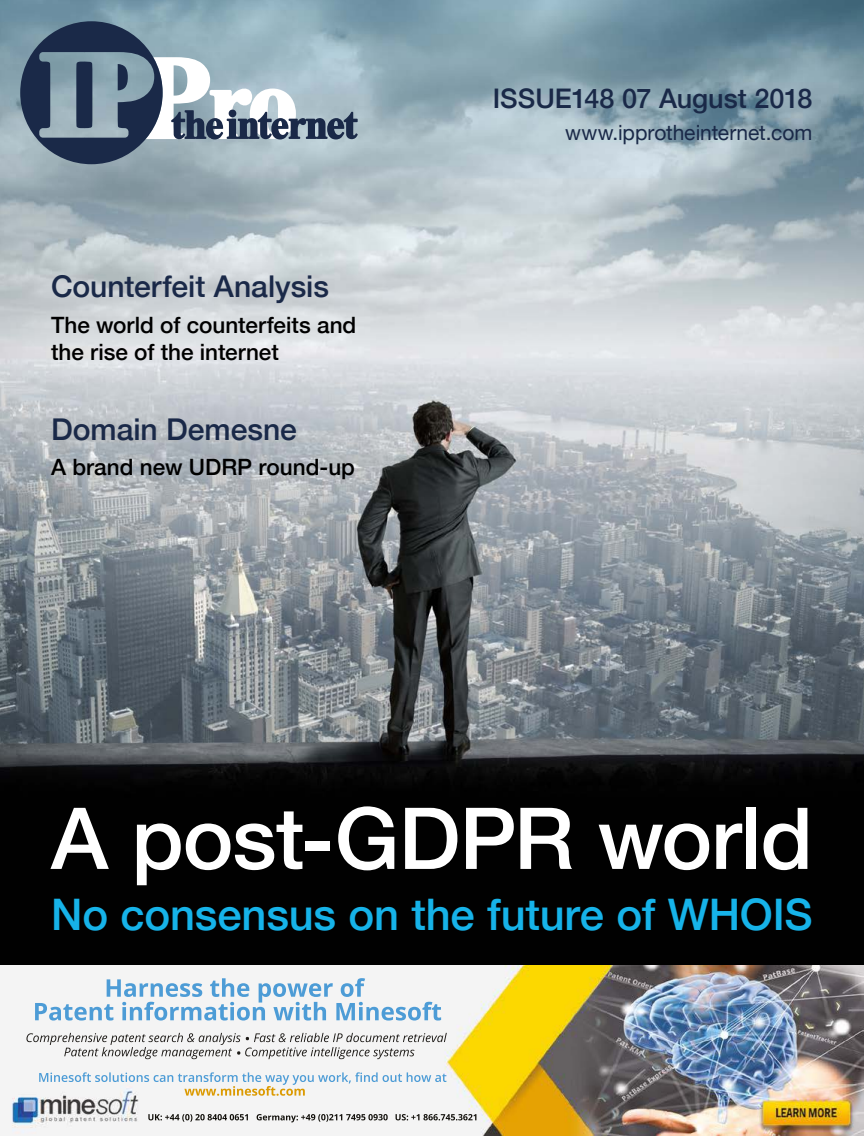
<style>
.page{position:relative;width:864px;height:1136px;background:#fff}
.page>*{position:absolute;margin:0;border:0;box-sizing:border-box;transform-origin:0 0}
.t1{font:500 85.5px "Helvetica Neue";letter-spacing:-.01em;color:#fff}
.t2{font:500 43.5px "Helvetica Neue";letter-spacing:-.005em;color:#16b3e9}
.t3{font:500 30px "Helvetica Neue";color:#1a2948}
.t4{font:500 27px "Helvetica Neue";color:#1a2948}
.t5{font:500 22.5px/27px "Helvetica Neue";color:#000}
.t6{font:21px "Helvetica Neue";letter-spacing:-.005em;color:#1a2948}
</style>
<div class="page">
<img style="left:0;top:0;width:863px;height:965px">
<svg style="left:20px;top:21px;width:337px;height:143px"></svg>
<img style="left:0;top:965px;width:863px;height:170px">
<h3 class="t3" style="left:51px;top:262px;width:279px">Counterfeit Analysis</h3>
<p class="t5" style="left:51px;top:309px;width:307px">The world of counterfeits and the rise of the internet</p>
<h3 class="t3" style="left:51px;top:405px;width:247px">Domain Demesne</h3>
<p class="t5" style="left:51px;top:452px;width:305px">A brand new UDRP round-up</p>
<p class="t4" style="left:492px;top:77px;width:321px">ISSUE148 07 August 2018</p>
<p class="t6" style="left:565px;top:117px;width:248px">www.ipprotheinternet.com</p>
<h1 class="t1" style="left:51px;top:769px;width:763px">A post-GDPR world</h1>
<h2 class="t2" style="left:51px;top:879px;width:762px">No consensus on the future of WHOIS</h2>
</div>
